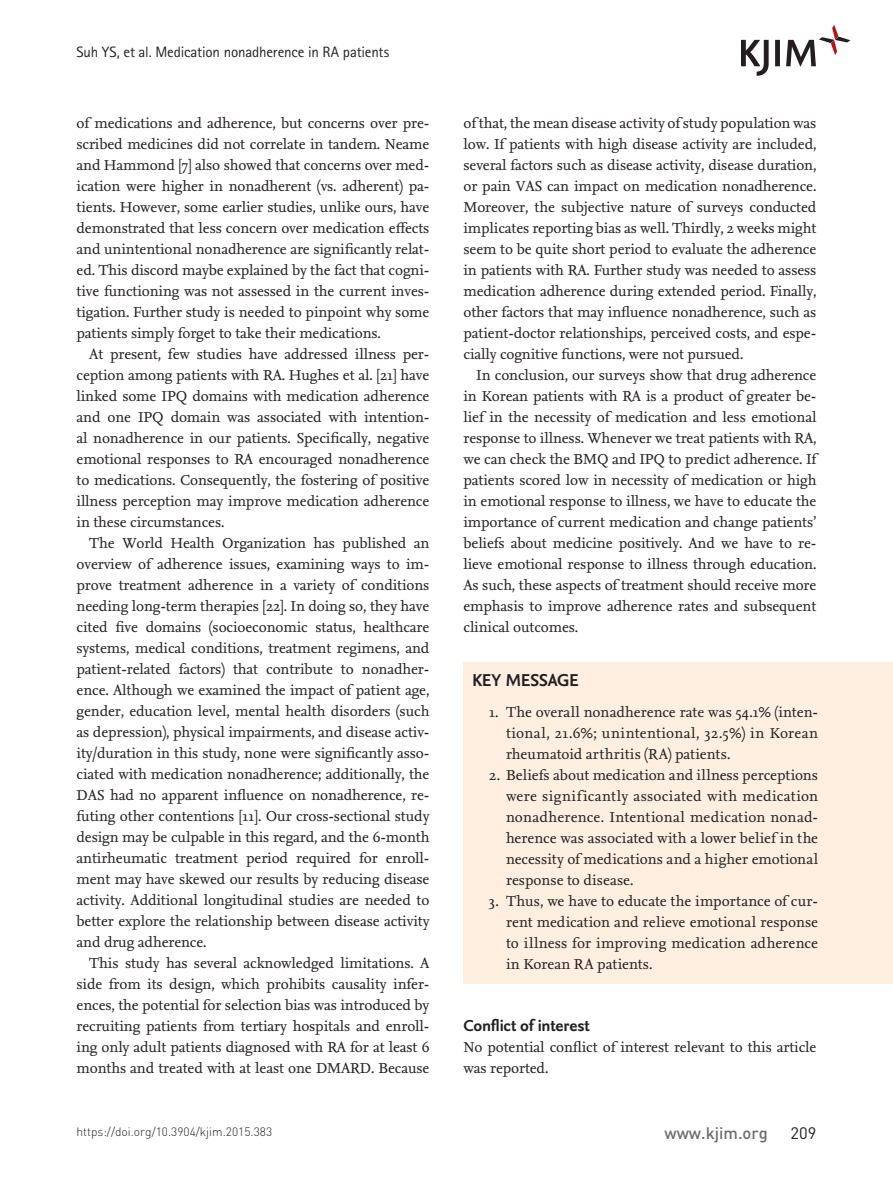
<style>
.page{position:relative;width:893px;height:1191px;background:#fff}
.page>*{position:absolute;margin:0;border:0;box-sizing:border-box;transform-origin:0 0}
.키메세지제목{font:700 18px "Nexus Sans";letter-spacing:-.02em;color:#231f20}
.제목2{font:700 16.5px "Nexus Sans";letter-spacing:-.01em;color:#231f20}
.t1{font:500 16.5px "DIN";color:#6c6d70}
.t2{font:16.5px "DIN";color:#231f20}
.들였쓰기_본문{font:15px/21px "Nexus Serif";letter-spacing:-.01em;color:#231f20;text-align:justify}
.들여쓰기_없음{font:15px/21px "Nexus Serif";letter-spacing:-.01em;color:#231f20}
.t3{font:15px "Rotis Sans Serif Std";letter-spacing:-.01em;color:#231f20}
.t4{font:300 12px "DIN";color:#231f20}
</style>
<div class="page">
<svg style="left:741px;top:25px;width:109px;height:51px"></svg>
<div style="left:463px;top:662px;width:430px;height:322px;background:#feefe1"></div>
<p class="t3" style="left:77px;top:43px;width:314px">Suh YS, et al. Medication nonadherence in RA patients</p>
<p class="들였쓰기_본문" style="left:77px;top:112px;width:354px">of medications and adherence, but concerns over pre&shy;scribed medicines did not correlate in tandem. Neame and Hammond [7] also showed that concerns over med&shy;ication were higher in nonadherent (vs. adherent) pa&shy;tients. However, some earlier studies, unlike ours, have demonstrated that less concern over medication effects and unintentional nonadherence are significantly relat&shy;ed. This discord maybe explained by the fact that cogni&shy;tive functioning was not assessed in the current inves&shy;tigation. Further study is needed to pinpoint why some patients simply forget to take their medications.</p>
<p class="들였쓰기_본문" style="left:77px;top:343px;width:354px;text-indent:13px">At present, few studies have addressed illness per&shy;ception among patients with RA. Hughes et al. [21] have linked some IPQ domains with medication adherence and one IPQ domain was associated with intention&shy;al nonadherence in our patients. Specifically, negative emotional responses to RA encouraged nonadherence to medications. Consequently, the fostering of positive illness perception may improve medication adherence in these circumstances.</p>
<p class="들였쓰기_본문" style="left:77px;top:532px;width:354px;text-indent:13px">The World Health Organization has published an overview of adherence issues, examining ways to im&shy;prove treatment adherence in a variety of conditions needing long-term therapies [22]. In doing so, they have cited five domains (socioeconomic status, healthcare systems, medical conditions, treatment regimens, and patient-related factors) that contribute to nonadher&shy;ence. Although we examined the impact of patient age, gender, education level, mental health disorders (such as depression), physical impairments, and disease activ&shy;ity/duration in this study, none were significantly asso&shy;ciated with medication nonadherence; additionally, the DAS had no apparent influence on nonadherence, re&shy;futing other contentions [11]. Our cross-sectional study design may be culpable in this regard, and the 6-month antirheumatic treatment period required for enroll&shy;ment may have skewed our results by reducing disease activity. Additional longitudinal studies are needed to better explore the relationship between disease activity and drug adherence.</p>
<p class="들였쓰기_본문" style="left:77px;top:952px;width:354px;text-indent:13px">This study has several acknowledged limitations. A side from its design, which prohibits causality infer&shy;ences, the potential for selection bias was introduced by recruiting patients from tertiary hospitals and enroll&shy;ing only adult patients diagnosed with RA for at least 6 months and treated with at least one DMARD. Because</p>
<p class="들였쓰기_본문" style="left:463px;top:112px;width:354px">of that, the mean disease activity of study population was low. If patients with high disease activity are included, several factors such as disease activity, disease duration, or pain VAS can impact on medication nonadherence.<br>Moreover, the subjective nature of surveys conducted implicates reporting bias as well. Thirdly, 2 weeks might seem to be quite short period to evaluate the adherence in patients with RA. Further study was needed to assess medication adherence during extended period. Finally, other factors that may influence nonadherence, such as patient-doctor relationships, perceived costs, and espe&shy;cially cognitive functions, were not pursued.</p>
<p class="들였쓰기_본문" style="left:463px;top:364px;width:354px;text-indent:13px">In conclusion, our surveys show that drug adherence in Korean patients with RA is a product of greater be&shy;lief in the necessity of medication and less emotional response to illness. Whenever we treat patients with RA, we can check the BMQ and IPQ to predict adherence. If patients scored low in necessity of medication or high in emotional response to illness, we have to educate the importance of current medication and change patients’ beliefs about medicine positively. And we have to re&shy;lieve emotional response to illness through education.<br>As such, these aspects of treatment should receive more emphasis to improve adherence rates and subsequent clinical outcomes.</p>
<p class="키메세지제목" style="left:472px;top:668px;width:108px">KEY MESSAGE</p>
<p class="들였쓰기_본문" style="left:506px;top:701px;width:314px;text-indent:-17px">1. The overall nonadherence rate was 54.1% (inten&shy;tional, 21.6%; unintentional, 32.5%) in Korean rheumatoid arthritis (RA) patients.</p>
<p class="들였쓰기_본문" style="left:506px;top:764px;width:314px;text-indent:-17px">2. Beliefs about medication and illness perceptions were significantly associated with medication nonadherence. Intentional medication nonad&shy;herence was associated with a lower belief in the necessity of medications and a higher emotional response to disease.</p>
<p class="들였쓰기_본문" style="left:506px;top:890px;width:314px;text-indent:-17px">3. Thus, we have to educate the importance of cur&shy;rent medication and relieve emotional response to illness for improving medication adherence in Korean RA patients.</p>
<p class="제목2" style="left:463px;top:1015px;width:128px">Conflict of interest</p>
<p class="들여쓰기_없음" style="left:463px;top:1036px;width:354px">No potential conflict of interest relevant to this article was reported.</p>
<p class="t4" style="left:77px;top:1124px;width:197px">https://doi.org/10.3904/kjim.2015.383</p>
<p class="t1" style="left:664px;top:1122px;width:105px">www.kjim.org</p>
<p class="t2" style="left:791px;top:1122px;width:27px">209</p>
</div>
